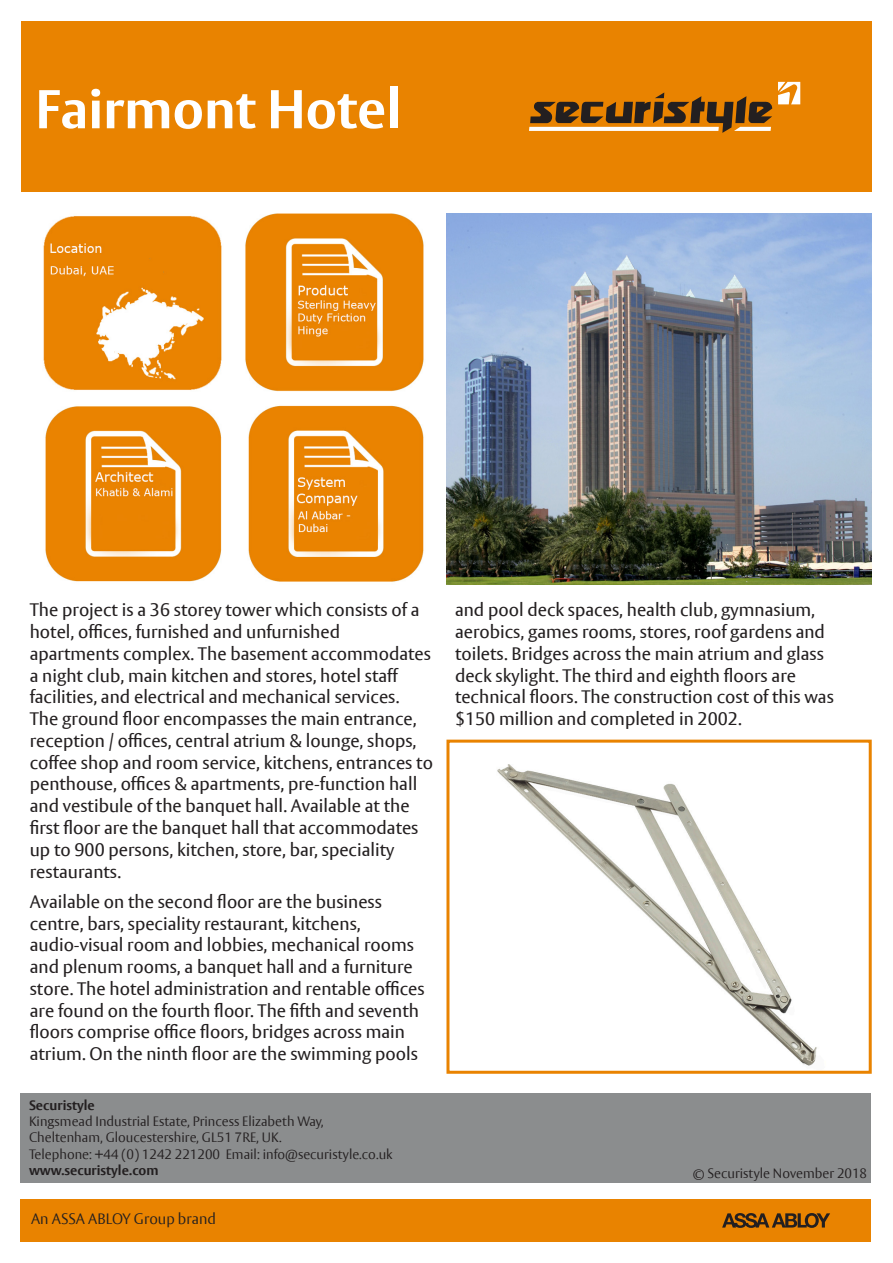
<style>
.page{position:relative;width:893px;height:1263px;background:#fff}
.page>*{position:absolute;margin:0;border:0;box-sizing:border-box;transform-origin:0 0}
.t1{font:700 54px "ASSA Vesta";color:#fff}
.t2{font:18px/21.8px "ASSA Vesta";color:#231f20}
.t3{font:300 15px "ASSA Vesta";color:#231f20}
.t4{font:300 13.5px/16.2px "ASSA Vesta";color:#231f20}
.t5{font:700 13.5px "ASSA Vesta";color:#231f20}
</style>
<div class="page">
<div style="left:21px;top:21px;width:851px;height:170px;background:#e98300"></div>
<svg style="left:778px;top:82px;width:22px;height:22px"></svg>
<svg style="left:530px;top:92px;width:242px;height:41px"></svg>
<svg style="left:529px;top:127px;width:190px;height:4px"></svg>
<div style="left:21px;top:1199px;width:850px;height:43px;background:#e98300"></div>
<svg style="left:722px;top:1213px;width:108px;height:15px"></svg>
<div style="left:21px;top:1093px;width:850px;height:89px;background:#8b8d8e"></div>
<img style="left:43px;top:216px;width:179px;height:174px">
<img style="left:446px;top:213px;width:426px;height:371px">
<img style="left:245px;top:213px;width:179px;height:179px">
<img style="left:45px;top:406px;width:177px;height:176px">
<img style="left:248px;top:405px;width:176px;height:177px">
<img style="left:497px;top:764px;width:320px;height:302px">
<div style="left:446px;top:740px;width:426px;height:334px;border:3px solid #e98300"></div>
<p class="t1" style="left:35px;top:76px;width:367px">Fairmont Hotel</p>
<p class="t2" style="left:30px;top:600px;width:405px">The project is a 36 storey tower which consists of a hotel, offices, furnished and unfurnished apartments complex. The basement accommodates a night club, main kitchen and stores, hotel staff facilities, and electrical and mechanical services.<br>The ground floor encompasses the main entrance, reception / offices, central atrium &amp; lounge, shops, coffee shop and room service, kitchens, entrances to penthouse, offices &amp; apartments, pre-function hall and vestibule of the banquet hall. Available at the first floor are the banquet hall that accommodates up to 900 persons, kitchen, store, bar, speciality restaurants.</p>
<p class="t2" style="left:30px;top:891px;width:396px">Available on the second floor are the business centre, bars, speciality restaurant, kitchens, audio-visual room and lobbies, mechanical rooms and plenum rooms, a banquet hall and a furniture store. The hotel administration and rentable offices are found on the fourth floor. The fifth and seventh floors comprise office floors, bridges across main atrium. On the ninth floor are the swimming pools</p>
<p class="t2" style="left:455px;top:600px;width:380px">and pool deck spaces, health club, gymnasium, aerobics, games rooms, stores, roof gardens and toilets. Bridges across the main atrium and glass deck skylight. The third and eighth floors are technical floors. The construction cost of this was $150 million and completed in 2002.</p>
<p class="t5" style="left:29px;top:1097px;width:67px">Securistyle</p>
<p class="t4" style="left:29px;top:1114px;width:296px">Kingsmead Industrial Estate, Princess Elizabeth Way,<br>Cheltenham, Gloucestershire, GL51 7RE, UK.</p>
<p class="t4" style="left:29px;top:1146px;width:365px">Telephone: +44 (0) 1242 221200 Email: info@securistyle.co.uk</p>
<p class="t5" style="left:29px;top:1162px;width:131px">www.securistyle.com</p>
<p class="t4" style="left:693px;top:1165px;width:176px">© Securistyle November 2018</p>
<p class="t3" style="left:31px;top:1210px;width:186px">An ASSA ABLOY Group brand</p>
</div>
